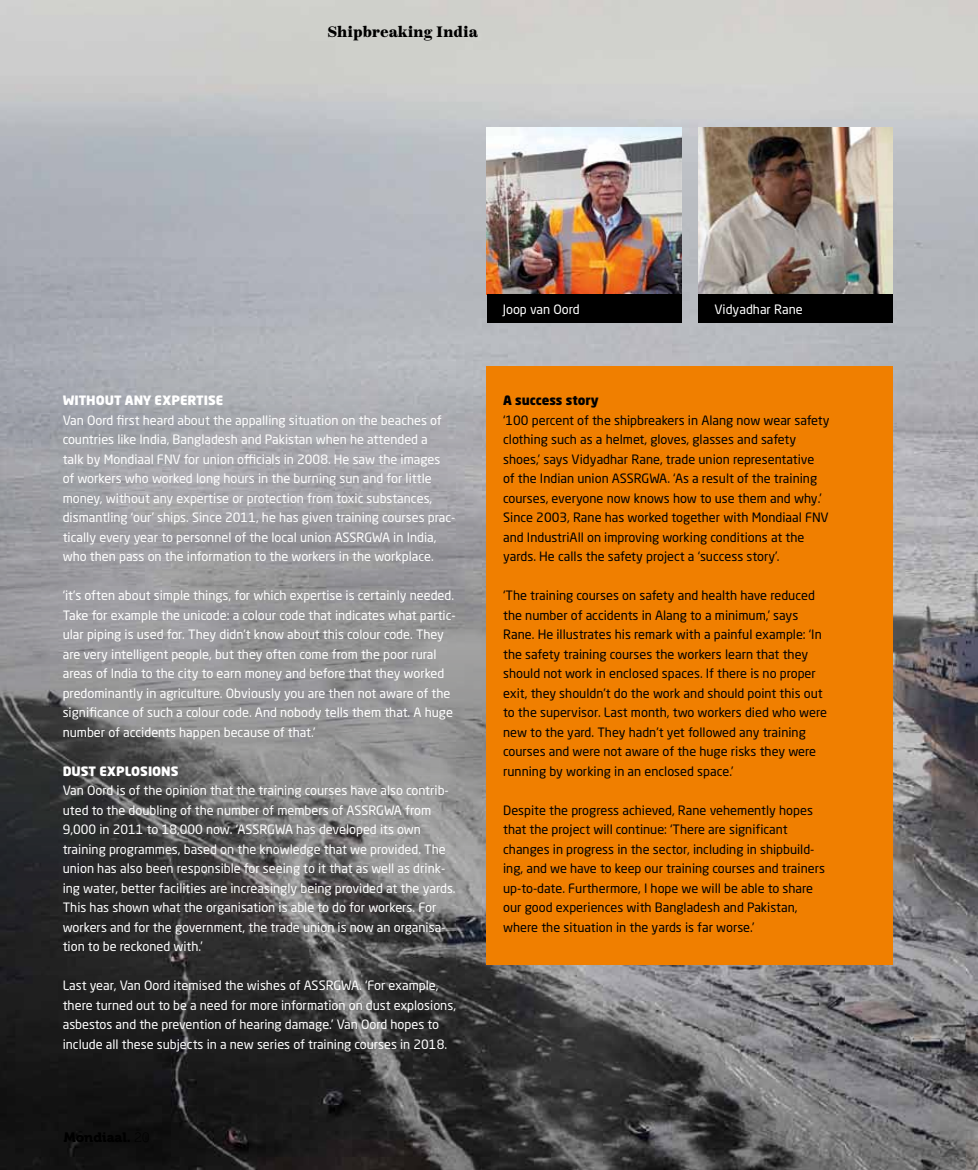
<style>
.page{position:relative;width:978px;height:1170px;background:#fff}
.page>*{position:absolute;margin:0;border:0;box-sizing:border-box;transform-origin:0 0}
.t1{font:900 15px "Scotch Text";color:#000}
.t2{font:12.75px/19.5px "Neo Sans Std";color:#fff}
.t3{font:12.75px/19.5px "Neo Sans Std";color:#000}
.t4{font:900 12.75px "Neo Sans Std";color:#fff}
.t5{font:900 12.75px "Neo Sans Std";color:#000}
</style>
<div class="page">
<img style="left:0;top:0;width:977px;height:1169px">
<hr style="left:977px;top:0;width:1px;height:438px;background:#e5efec">
<hr style="left:977px;top:432px;width:1px;height:737px;background:#fbef82">
<hr style="left:977px;top:418px;width:1px;height:100px;background:#52ae32">
<img style="left:698px;top:128px;width:195px;height:167px">
<img style="left:487px;top:128px;width:194px;height:167px">
<div style="left:698px;top:295px;width:195px;height:28px;background:#000"></div>
<div style="left:487px;top:295px;width:194px;height:28px;background:#000"></div>
<svg style="left:0;top:366px;width:510px;height:623px;background:#807f82"></svg>
<div style="left:487px;top:366px;width:406px;height:599px;background:#f07f00"></div>
<p class="t1" style="left:327px;top:23px;width:152px">Shipbreaking India</p>
<p class="t4" style="left:63px;top:392px;width:162px">WITHOUT ANY EXPERTISE</p>
<p class="t2" style="left:63px;top:410px;width:394px">Van Oord first heard about the appalling situation on the beaches of countries like India, Bangladesh and Pakistan when he attended a<br>talk by Mondiaal FNV for union officials in 2008. He saw the images<br>of workers who worked long hours in the burning sun and for little money, without any expertise or protection from toxic substances, dismantling ‘our’ ships. Since 2011, he has given training courses prac&shy;tically every year to personnel of the local union ASSRGWA in India, who then pass on the information to the workers in the workplace.</p>
<p class="t2" style="left:63px;top:585px;width:395px">‘it’s often about simple things, for which expertise is certainly needed.<br>Take for example the unicode: a colour code that indicates what partic&shy;ular piping is used for. They didn’t know about this colour code. They are very intelligent people, but they often come from the poor rural areas of India to the city to earn money and before that they worked predominantly in agriculture. Obviously you are then not aware of the significance of such a colour code. And nobody tells them that. A huge number of accidents happen because of that.’</p>
<p class="t4" style="left:63px;top:762px;width:117px">DUST EXPLOSIONS</p>
<p class="t2" style="left:63px;top:780px;width:394px">Van Oord is of the opinion that the training courses have also contrib&shy;uted to the doubling of the number of members of ASSRGWA from 9,000 in 2011 to 18,000 now. ‘ASSRGWA has developed its own training programmes, based on the knowledge that we provided. The union has also been responsible for seeing to it that as well as drink&shy;ing water, better facilities are increasingly being provided at the yards.<br>This has shown what the organisation is able to do for workers. For workers and for the government, the trade union is now an organisa&shy;tion to be reckoned with.’</p>
<p class="t2" style="left:63px;top:975px;width:395px">Last year, Van Oord itemised the wishes of ASSRGWA. ‘For example, there turned out to be a need for more information on dust explosions, asbestos and the prevention of hearing damage.’ Van Oord hopes to include all these subjects in a new series of training courses in 2018.</p>
<p class="t2" style="left:503px;top:299px;width:78px">Joop van Oord</p>
<p class="t2" style="left:714px;top:299px;width:90px">Vidyadhar Rane</p>
<p class="t5" style="left:503px;top:392px;width:97px">A SUCCESS STORY</p>
<p class="t3" style="left:503px;top:410px;width:328px">‘100 percent of the shipbreakers in Alang now wear safety clothing such as a helmet, gloves, glasses and safety shoes,’ says Vidyadhar Rane, trade union representative<br>of the Indian union ASSRGWA. ‘As a result of the training courses, everyone now knows how to use them and why.’ Since 2003, Rane has worked together with Mondiaal FNV and IndustriAll on improving working conditions at the yards. He calls the safety project a ‘success story’.</p>
<p class="t3" style="left:503px;top:585px;width:325px">‘The training courses on safety and health have reduced the number of accidents in Alang to a minimum,’ says Rane. He illustrates his remark with a painful example: ‘In the safety training courses the workers learn that they should not work in enclosed spaces. If there is no proper exit, they shouldn’t do the work and should point this out to the supervisor. Last month, two workers died who were new to the yard. They hadn’t yet followed any training courses and were not aware of the huge risks they were running by working in an enclosed space.’</p>
<p class="t3" style="left:503px;top:800px;width:323px">Despite the progress achieved, Rane vehemently hopes that the project will continue: ‘There are significant changes in progress in the sector, including in shipbuild&shy;ing, and we have to keep our training courses and trainers up-to-date. Furthermore, I hope we will be able to share our good experiences with Bangladesh and Pakistan, where the situation in the yards is far worse.’</p>
</div>
